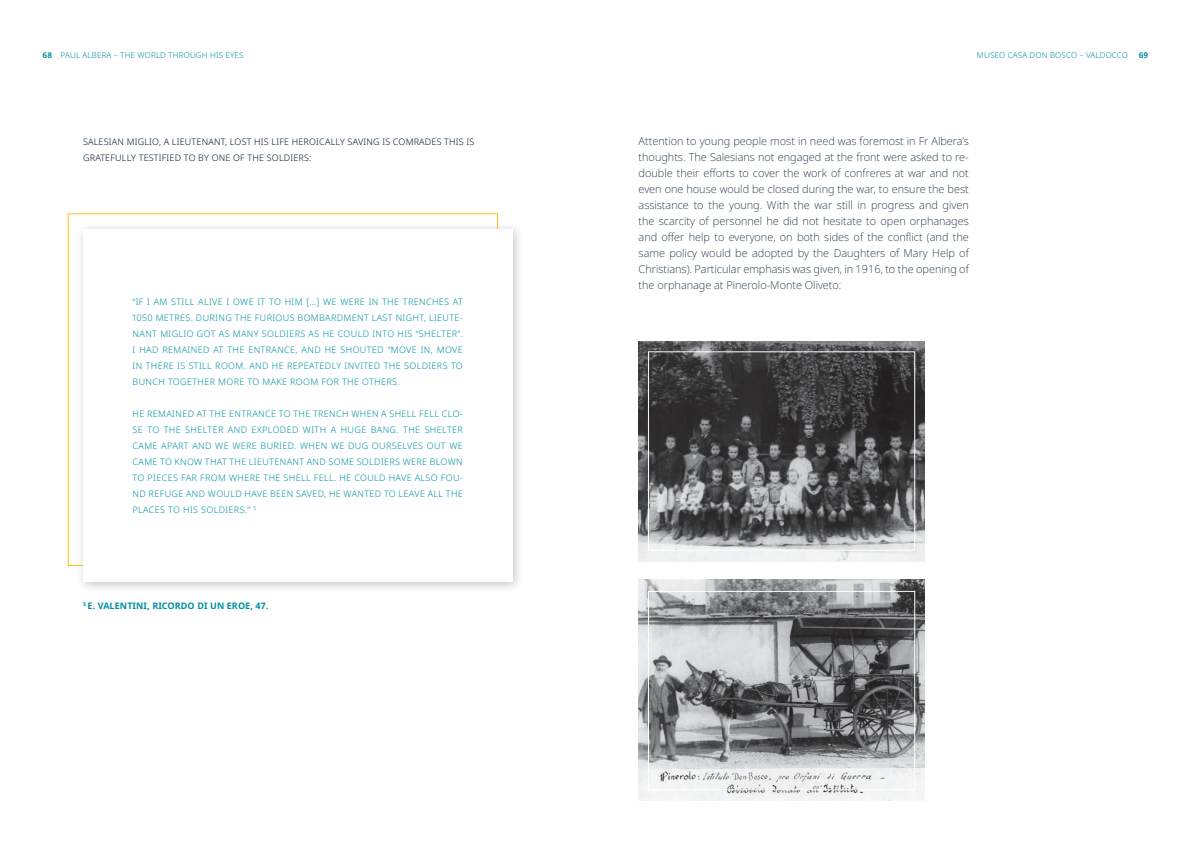
<style>
.page{position:relative;width:1191px;height:842px;background:#fff}
.page>*{position:absolute;margin:0;border:0;box-sizing:border-box;transform-origin:0 0}
.texto_corrido{font:200 11px/16px "Noto Sans";color:#001632;text-align:justify}
.legendas_pequenas{font:300 9px/16px "Noto Sans";letter-spacing:.04em;color:#0090a0;text-align:justify}
.legendas_pequenas-2{font:300 9px "Noto Sans";letter-spacing:.02em;color:#001632}
.legendas_pequenas-3{font:700 9px "Noto Sans";letter-spacing:.01em;color:#0090a0}
.t1{font:300 8px "Noto Sans";letter-spacing:.02em;color:#0090a0}
.t2{font:700 8px "Noto Sans";color:#0090a0}
.s1{font-weight:700}
</style>
<div class="page">
<div style="left:75px;top:222px;width:449px;height:371px;background:#231f20;opacity:.25"></div>
<div style="left:83px;top:229px;width:429px;height:353px;background:#fff"></div>
<img style="left:638px;top:341px;width:286px;height:220px">
<img style="left:638px;top:580px;width:286px;height:220px">
<div style="left:648px;top:351px;width:267px;height:200px;border:1px solid #fff"></div>
<div style="left:648px;top:591px;width:267px;height:199px;border:1px solid #fff"></div>
<p class="t1" style="left:43px;top:50px;width:202px"><span class="s1">68</span> PAUL ALBERA – THE WORLD THROUGH HIS EYES</p>
<p class="t1" style="left:977px;top:50px;width:153px">MUSEO CASA DON BOSCO – VALDOCCO</p>
<p class="t2" style="left:1138px;top:50px;width:11px">69</p>
<p class="legendas_pequenas-2" style="left:83px;top:135px;width:393px">SALESIAN MIGLIO, A LIEUTENANT, LOST HIS LIFE HEROICALLY SAVING IS COMRADES THIS IS</p>
<p class="legendas_pequenas-2" style="left:83px;top:151px;width:230px">GRATEFULLY TESTIFIED TO BY ONE OF THE SOLDIERS:</p>
<p class="legendas_pequenas" style="left:133px;top:294px;width:332px">“IF I AM STILL ALIVE I OWE IT TO HIM […] WE WERE IN THE TRENCHES AT 1050 METRES. DURING THE FURIOUS BOMBARDMENT LAST NIGHT, LIEUTE-NANT MIGLIO GOT AS MANY SOLDIERS AS HE COULD INTO HIS “SHELTER”.<br>I HAD REMAINED AT THE ENTRANCE, AND HE SHOUTED “MOVE IN, MOVE IN THERE IS STILL ROOM. AND HE REPEATEDLY INVITED THE SOLDIERS TO BUNCH TOGETHER MORE TO MAKE ROOM FOR THE OTHERS.</p>
<p class="legendas_pequenas" style="left:133px;top:406px;width:332px">HE REMAINED AT THE ENTRANCE TO THE TRENCH WHEN A SHELL FELL CLO-SE TO THE SHELTER AND EXPLODED WITH A HUGE BANG. THE SHELTER CAME APART AND WE WERE BURIED. WHEN WE DUG OURSELVES OUT WE CAME TO KNOW THAT THE LIEUTENANT AND SOME SOLDIERS WERE BLOWN TO PIECES FAR FROM WHERE THE SHELL FELL. HE COULD HAVE ALSO FOU-ND REFUGE AND WOULD HAVE BEEN SAVED, HE WANTED TO LEAVE ALL THE PLACES TO HIS SOLDIERS.” <sup>5</sup></p>
<p class="legendas_pequenas-3" style="left:83px;top:599px;width:187px"><sup>5</sup> E. VALENTINI, RICORDO DI UN EROE, 47.</p>
<p class="texto_corrido" style="left:638px;top:133px;width:332px">Attention to young people most in need was foremost in Fr Albera’s thoughts. The Salesians not engaged at the front were asked to re&shy;double their efforts to cover the work of confreres at war and not even one house would be closed during the war, to ensure the best assistance to the young. With the war still in progress and given the scarcity of personnel he did not hesitate to open orphanages and offer help to everyone, on both sides of the conflict (and the same policy would be adopted by the Daughters of Mary Help of Christians). Particular emphasis was given, in 1916, to the opening of the orphanage at Pinerolo-Monte Oliveto:</p>
</div>
